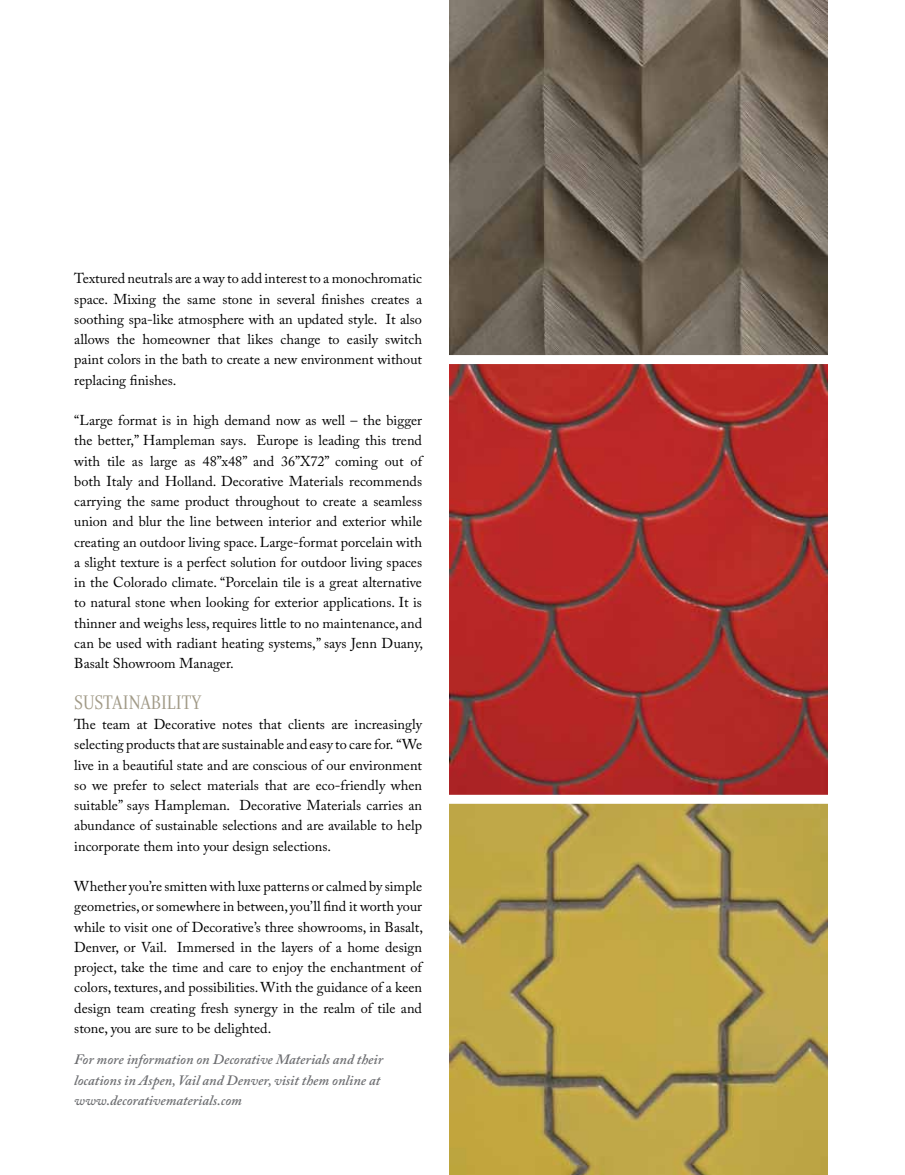
<style>
.page{position:relative;width:905px;height:1175px;background:#fff}
.page>*{position:absolute;margin:0;border:0;box-sizing:border-box;transform-origin:0 0}
.t1{font:21px "Whitman Display Cond";color:#a19a87}
.t2{font:14.25px/20.2px "Adobe Caslon Pro";color:#000;text-align:justify}
.t3{font:italic 600 14.25px/20.2px "Adobe Caslon Pro";color:#6d6e71}
</style>
<div class="page">
<img style="left:449px;top:0;width:378px;height:355px">
<img style="left:449px;top:364px;width:378px;height:810px">
<div style="left:442px;top:794px;width:392px;height:9px;background:#fff"></div>
<p class="t2" style="left:74px;top:268px;width:349px">Textured neutrals are a way to add interest to a monochromatic space. Mixing the same stone in several finishes creates a soothing spa-like atmosphere with an updated style. It also allows the homeowner that likes change to easily switch paint colors in the bath to create a new environment without replacing finishes.</p>
<p class="t2" style="left:74px;top:410px;width:350px">“Large format is in high demand now as well – the bigger the better,” Hampleman says. Europe is leading this trend with tile as large as 48”x48” and 36”X72” coming out of both Italy and Holland. Decorative Materials recommends carrying the same product throughout to create a seamless union and blur the line between interior and exterior while creating an outdoor living space. Large-format porcelain with a slight texture is a perfect solution for outdoor living spaces in the Colorado climate. “Porcelain tile is a great alternative to natural stone when looking for exterior applications. It is thinner and weighs less, requires little to no maintenance, and can be used with radiant heating systems,” says Jenn Duany, Basalt Showroom Manager.</p>
<h1 class="t1" style="left:74px;top:690px;width:129px">SUSTAINABILITY</h1>
<p class="t2" style="left:74px;top:714px;width:349px">The team at Decorative notes that clients are increasingly selecting products that are sustainable and easy to care for. “We live in a beautiful state and are conscious of our environment so we prefer to select materials that are eco-friendly when suitable” says Hampleman. Decorative Materials carries an abundance of sustainable selections and are available to help incorporate them into your design selections.</p>
<p class="t2" style="left:74px;top:876px;width:350px">Whether you’re smitten with luxe patterns or calmed by simple geometries, or somewhere in between, you’ll find it worth your while to visit one of Decorative’s three showrooms, in Basalt, Denver, or Vail. Immersed in the layers of a home design project, take the time and care to enjoy the enchantment of colors, textures, and possibilities. With the guidance of a keen design team creating fresh synergy in the realm of tile and stone, you are sure to be delighted.</p>
<p class="t3" style="left:74px;top:1049px;width:310px">For more information on Decorative Materials and their locations in Aspen, Vail and Denver, visit them online at www.decorativematerials.com</p>
</div>
